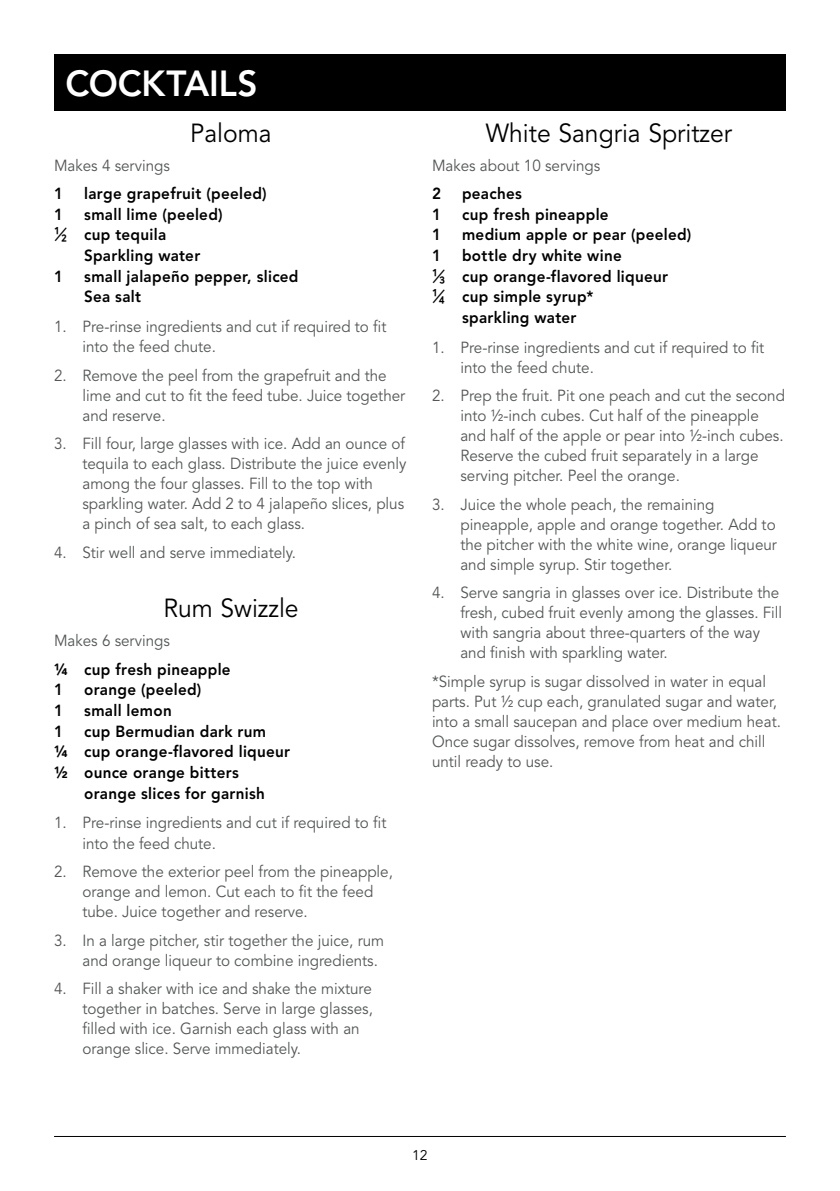
<style>
.page{position:relative;width:840px;height:1191px;background:#fff}
.page>*{position:absolute;margin:0;border:0;box-sizing:border-box;transform-origin:0 0}
.t1{font:800 36px "Avenir LT Std";letter-spacing:-.005em;color:#fff}
.t2{font:26px "Avenir LT Std";color:#000;scale:.95 1}
.t3{font:16px/20px "Avenir LT Std";color:#545555;scale:.95 1}
.t4{font:800 16px/20.6px "Avenir LT Std";letter-spacing:.02em;color:#000;scale:.95 1}
.t5{font:14px "Avenir LT Std";color:#000}
.s1{font-family:"Everyday Gothic B";font-weight:400}
</style>
<div class="page">
<hr style="left:54px;top:1136px;width:731px;height:1px;background:#000">
<div style="left:54px;top:54px;width:731px;height:57px;background:#000"></div>
<h1 class="t1" style="left:65px;top:62px;width:194px">COCKTAILS</h1>
<h2 class="t2" style="left:190px;top:118px;width:87px">Paloma</h2>
<p class="t3" style="left:54px;top:156px;width:123px">Makes 4 servings</p>
<p class="t4" style="left:54px;top:183px;width:11px">1</p>
<p class="t4" style="left:84px;top:183px;width:193px">large grapefruit (peeled)</p>
<p class="t4" style="left:54px;top:204px;width:11px">1</p>
<p class="t4" style="left:54px;top:204px;width:179px;text-indent:30px">small lime (peeled) <span class="s1">½</span> cup tequila</p>
<p class="t4" style="left:84px;top:245px;width:124px">Sparkling water</p>
<p class="t4" style="left:54px;top:266px;width:11px">1</p>
<p class="t4" style="left:84px;top:266px;width:227px">small jalapeño pepper, sliced<br>Sea salt</p>
<p class="t3" style="left:82px;top:317px;width:321px;text-indent:-28px">1. Pre-rinse ingredients and cut if required to fit into the feed chute.</p>
<p class="t3" style="left:82px;top:365px;width:341px;text-indent:-28px">2. Remove the peel from the grapefruit and the lime and cut to fit the feed tube. Juice together and reserve.</p>
<p class="t3" style="left:82px;top:434px;width:342px;text-indent:-28px">3. Fill four, large glasses with ice. Add an ounce of tequila to each glass. Distribute the juice evenly among the four glasses. Fill to the top with sparkling water. Add 2 to 4 jalapeño slices, plus a pinch of sea salt, to each glass.</p>
<p class="t3" style="left:54px;top:542px;width:256px">4. Stir well and serve immediately.</p>
<h2 class="t2" style="left:163px;top:593px;width:144px">Rum Swizzle</h2>
<p class="t3" style="left:54px;top:631px;width:123px">Makes 6 servings</p>
<p class="t4" style="left:54px;top:659px;width:187px">¼ cup fresh pineapple<br>1</p>
<p class="t4" style="left:84px;top:679px;width:125px">orange (peeled)</p>
<p class="t4" style="left:54px;top:700px;width:11px">1</p>
<p class="t4" style="left:84px;top:700px;width:94px">small lemon</p>
<p class="t4" style="left:54px;top:721px;width:11px">1</p>
<p class="t4" style="left:84px;top:721px;width:193px">cup Bermudian dark rum</p>
<p class="t4" style="left:54px;top:741px;width:250px">¼ cup orange-flavored liqueur</p>
<p class="t4" style="left:54px;top:762px;width:196px">½ ounce orange bitters</p>
<p class="t4" style="left:84px;top:782px;width:192px">orange slices for garnish</p>
<p class="t3" style="left:82px;top:813px;width:321px;text-indent:-28px">1. Pre-rinse ingredients and cut if required to fit into the feed chute.</p>
<p class="t3" style="left:82px;top:862px;width:328px;text-indent:-28px">2. Remove the exterior peel from the pineapple, orange and lemon. Cut each to fit the feed tube. Juice together and reserve.</p>
<p class="t3" style="left:82px;top:930px;width:319px;text-indent:-28px">3. In a large pitcher, stir together the juice, rum and orange liqueur to combine ingredients.</p>
<p class="t3" style="left:82px;top:979px;width:307px;text-indent:-28px">4. Fill a shaker with ice and shake the mixture together in batches. Serve in large glasses, filled with ice. Garnish each glass with an orange slice. Serve immediately.</p>
<h2 class="t2" style="left:485px;top:118px;width:260px">White Sangria Spritzer</h2>
<p class="t3" style="left:432px;top:156px;width:178px">Makes about 10 servings</p>
<p class="t4" style="left:432px;top:183px;width:11px">2</p>
<p class="t4" style="left:462px;top:183px;width:65px">peaches</p>
<p class="t4" style="left:432px;top:204px;width:11px">1</p>
<p class="t4" style="left:462px;top:204px;width:156px">cup fresh pineapple</p>
<p class="t4" style="left:432px;top:224px;width:11px">1</p>
<p class="t4" style="left:462px;top:224px;width:243px">medium apple or pear (peeled)</p>
<p class="t4" style="left:432px;top:245px;width:11px">1</p>
<p class="t4" style="left:462px;top:245px;width:169px">bottle dry white wine</p>
<p class="t4" style="left:432px;top:266px;width:250px"><span class="s1">⅓</span> cup orange-flavored liqueur</p>
<p class="t4" style="left:432px;top:286px;width:171px"><span class="s1">¼</span> cup simple syrup*</p>
<p class="t4" style="left:462px;top:307px;width:122px">sparkling water</p>
<p class="t3" style="left:460px;top:338px;width:321px;text-indent:-28px">1. Pre-rinse ingredients and cut if required to fit into the feed chute.</p>
<p class="t3" style="left:460px;top:386px;width:343px;text-indent:-28px">2. Prep the fruit. Pit one peach and cut the second into ½-inch cubes. Cut half of the pineapple and half of the apple or pear into ½-inch cubes.<br>Reserve the cubed fruit separately in a large serving pitcher. Peel the orange.</p>
<p class="t3" style="left:460px;top:495px;width:334px;text-indent:-28px">3. Juice the whole peach, the remaining pineapple, apple and orange together. Add to the pitcher with the white wine, orange liqueur and simple syrup. Stir together.</p>
<p class="t3" style="left:460px;top:583px;width:340px;text-indent:-28px">4. Serve sangria in glasses over ice. Distribute the fresh, cubed fruit evenly among the glasses. Fill with sangria about three-quarters of the way and finish with sparkling water.</p>
<p class="t3" style="left:432px;top:672px;width:368px">*Simple syrup is sugar dissolved in water in equal parts. Put ½ cup each, granulated sugar and water, into a small saucepan and place over medium heat.<br>Once sugar dissolves, remove from heat and chill until ready to use.</p>
<p class="t5" style="left:412px;top:1146px;width:17px">12</p>
</div>
